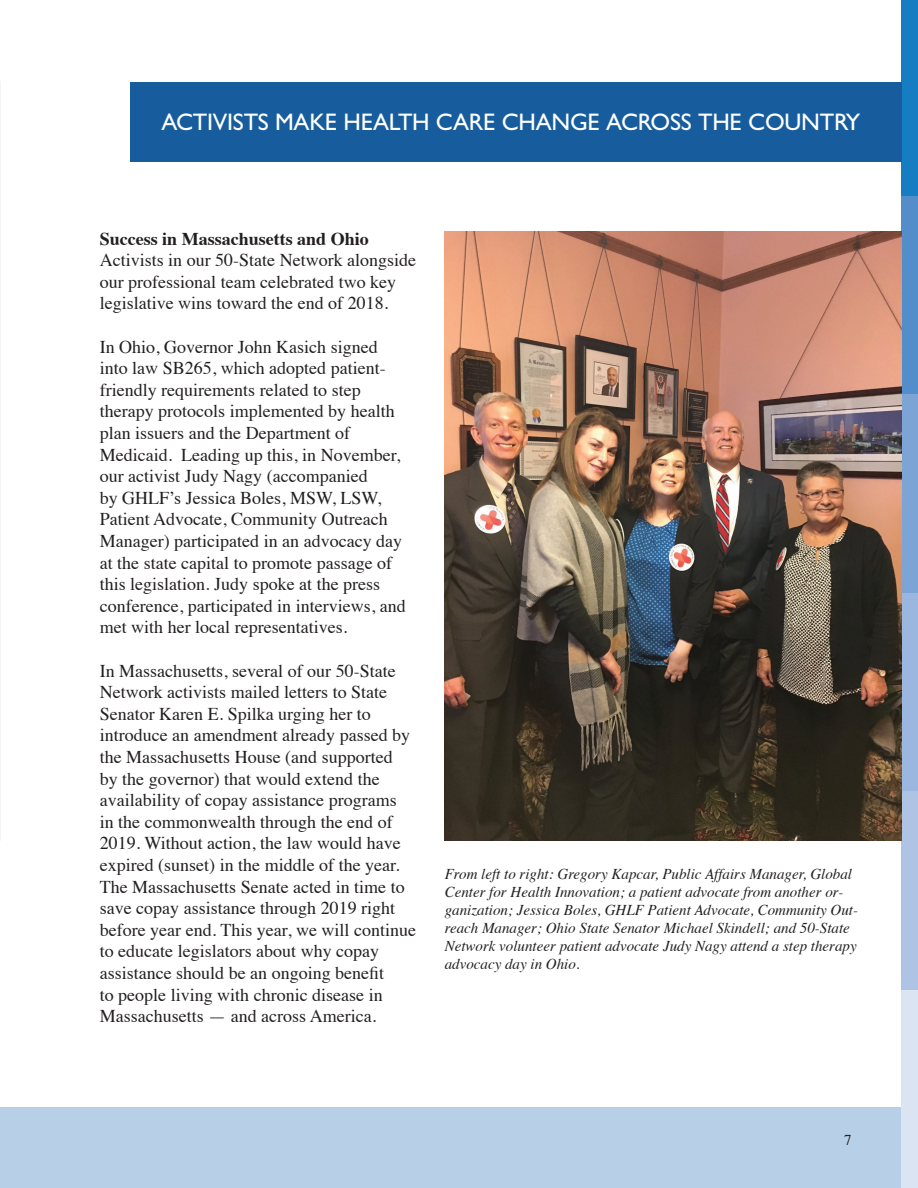
<style>
.page{position:relative;width:918px;height:1188px;background:#fff}
.page>*{position:absolute;margin:0;border:0;box-sizing:border-box;transform-origin:0 0}
.t1{font:500 24px "Gill Sans MT Pro";letter-spacing:-.01em;color:#fff}
.t2{font:18px/21.6px "Times";color:#231f20}
.t3{font:700 18px "Times";color:#231f20}
.t4{font:italic 15px/18px "Times";color:#231f20}
.t5{font:15px "Times";color:#231f20}
</style>
<div class="page">
<div style="left:0;top:1107px;width:917px;height:81px;background:#b8d0e7"></div>
<hr style="left:0;top:81px;width:1px;height:760px;background:#231f20">
<div style="left:902px;top:990px;width:16px;height:198px;background:#dae4f3"></div>
<div style="left:902px;top:791px;width:16px;height:199px;background:#afc4e5"></div>
<div style="left:902px;top:592px;width:16px;height:199px;background:#9bb7df"></div>
<div style="left:902px;top:394px;width:16px;height:198px;background:#7ca5d6"></div>
<div style="left:902px;top:196px;width:16px;height:198px;background:#538ecb"></div>
<div style="left:902px;top:0;width:16px;height:195px;background:#177dc2"></div>
<div style="left:131px;top:82px;width:771px;height:80px;background:#175d9e"></div>
<img style="left:445px;top:231px;width:457px;height:610px">
<h1 class="t1" style="left:161px;top:107px;width:701px">ACTIVISTS MAKE HEALTH CARE CHANGE ACROSS THE COUNTRY</h1>
<p class="t3" style="left:100px;top:221px;width:271px">Success in Massachusetts and Ohio</p>
<p class="t2" style="left:100px;top:248px;width:318px">Activists in our 50-State Network alongside our professional team celebrated two key legislative wins toward the end of 2018.</p>
<p class="t2" style="left:100px;top:334px;width:307px">In Ohio, Governor John Kasich signed into law SB265, which adopted patient&shy;friendly requirements related to step therapy protocols implemented by health plan issuers and the Department of Medicaid. Leading up this, in November, our activist Judy Nagy (accompanied<br>by GHLF’s Jessica Boles, MSW, LSW, Patient Advocate, Community Outreach Manager) participated in an advocacy day at the state capital to promote passage of this legislation. Judy spoke at the press conference, participated in interviews, and met with her local representatives.</p>
<p class="t2" style="left:100px;top:658px;width:318px">In Massachusetts, several of our 50-State Network activists mailed letters to State Senator Karen E. Spilka urging her to introduce an amendment already passed by the Massachusetts House (and supported<br>by the governor) that would extend the availability of copay assistance programs<br>in the commonwealth through the end of 2019. Without action, the law would have expired (sunset) in the middle of the year.<br>The Massachusetts Senate acted in time to save copay assistance through 2019 right before year end. This year, we will continue to educate legislators about why copay assistance should be an ongoing benefit<br>to people living with chronic disease in Massachusetts — and across America.</p>
<p class="t4" style="left:445px;top:864px;width:415px">From left to right: Gregory Kapcar, Public Affairs Manager, Global Center for Health Innovation; a patient advocate from another or&shy;ganization; Jessica Boles, GHLF Patient Advocate, Community Out&shy;reach Manager; Ohio State Senator Michael Skindell; and 50-State Network volunteer patient advocate Judy Nagy attend a step therapy advocacy day in Ohio.</p>
<p class="t5" style="left:844px;top:1126px;width:9px">7</p>
</div>
